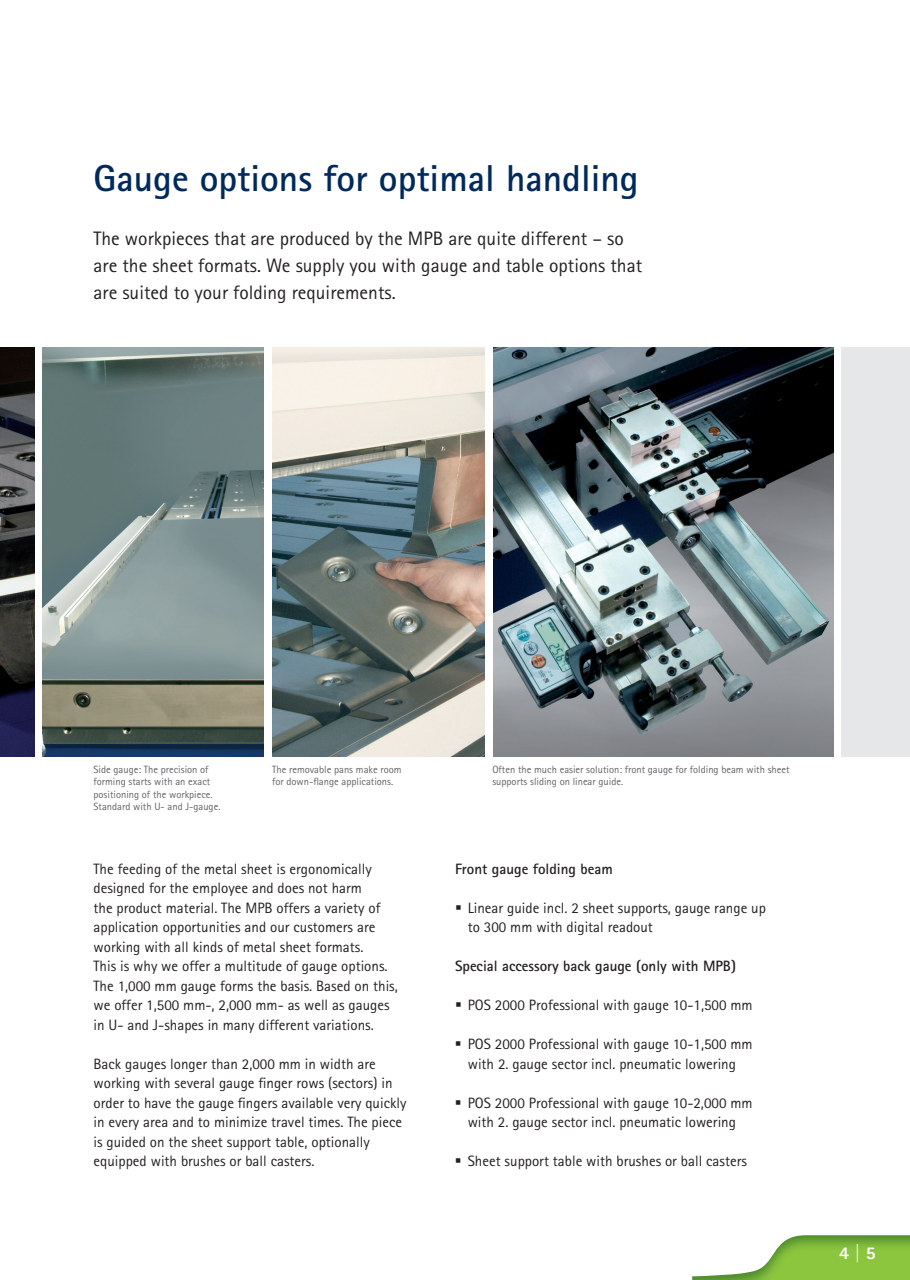
<style>
.page{position:relative;width:910px;height:1280px;background:#fff}
.page>*{position:absolute;margin:0;border:0;box-sizing:border-box;transform-origin:0 0}
.t1{font:700 37.5px "Agfa Rotis Sans Serif";color:#00295c}
.t2{font:19.5px/27px "Agfa Rotis Sans Serif";color:#231f20}
.t3{font:800 18px "Agfa Rotis Sans Serif";color:#fff}
.t4{font:15px/19.5px "Agfa Rotis Sans Serif";color:#231f20}
.t5{font:700 15px "Agfa Rotis Sans Serif";color:#231f20}
.t6{font:10.5px/12.6px "Agfa Rotis Sans Serif";color:#636366}
</style>
<div class="page">
<img style="left:0;top:347px;width:34px;height:410px">
<img style="left:692px;top:1235px;width:218px;height:45px">
<img style="left:43px;top:347px;width:221px;height:410px">
<img style="left:272px;top:347px;width:213px;height:410px">
<img style="left:493px;top:347px;width:340px;height:410px">
<div style="left:842px;top:347px;width:68px;height:410px;background:#e6e7e9"></div>
<h1 class="t1" style="left:94px;top:155px;width:547px">Gauge options for optimal handling</h1>
<h2 class="t2" style="left:94px;top:225px;width:550px">The workpieces that are produced by the MPB are quite different – so are the sheet formats. We supply you with gauge and table options that are suited to your folding requirements.</h2>
<p class="t6" style="left:94px;top:763px;width:128px">Side gauge: The precision of forming starts with an exact positioning of the workpiece.<br>Standard with U- and J-gauge.</p>
<p class="t6" style="left:492px;top:763px;width:299px">Often the much easier solution: front gauge for folding beam with sheet supports sliding on linear guide.</p>
<p class="t6" style="left:272px;top:763px;width:131px">The removable pans make room for down-flange applications.</p>
<p class="t4" style="left:94px;top:859px;width:306px">The feeding of the metal sheet is ergonomically designed for the employee and does not harm<br>the product material. The MPB offers a variety of application opportunities and our customers are working with all kinds of metal sheet formats.<br>This is why we offer a multitude of gauge options.<br>The 1,000 mm gauge forms the basis. Based on this, we offer 1,500 mm-, 2,000 mm- as well as gauges in U- and J-shapes in many different variations.</p>
<p class="t4" style="left:94px;top:1054px;width:314px">Back gauges longer than 2,000 mm in width are working with several gauge finger rows (sectors) in order to have the gauge fingers available very quickly in every area and to minimize travel times. The piece is guided on the sheet support table, optionally equipped with brushes or ball casters.</p>
<p class="t5" style="left:455px;top:859px;width:159px">Front gauge folding beam</p>
<p class="t4" style="left:468px;top:898px;width:300px;text-indent:-13px">▪ Linear guide incl. 2 sheet supports, gauge range up to 300 mm with digital readout</p>
<p class="t5" style="left:455px;top:956px;width:283px">Special accessory back gauge (only with MPB)</p>
<p class="t4" style="left:455px;top:995px;width:299px">▪ POS 2000 Professional with gauge 10-1,500 mm</p>
<p class="t4" style="left:455px;top:1034px;width:299px;text-align:center">▪ POS 2000 Professional with gauge 10-1,500 mm with 2. gauge sector incl. pneumatic lowering</p>
<p class="t4" style="left:455px;top:1093px;width:299px;text-align:center">▪ POS 2000 Professional with gauge 10-2,000 mm with 2. gauge sector incl. pneumatic lowering</p>
<p class="t4" style="left:455px;top:1151px;width:294px">▪ Sheet support table with brushes or ball casters</p>
<p class="t3" style="left:839px;top:1242px;width:38px">4 | 5</p>
</div>
